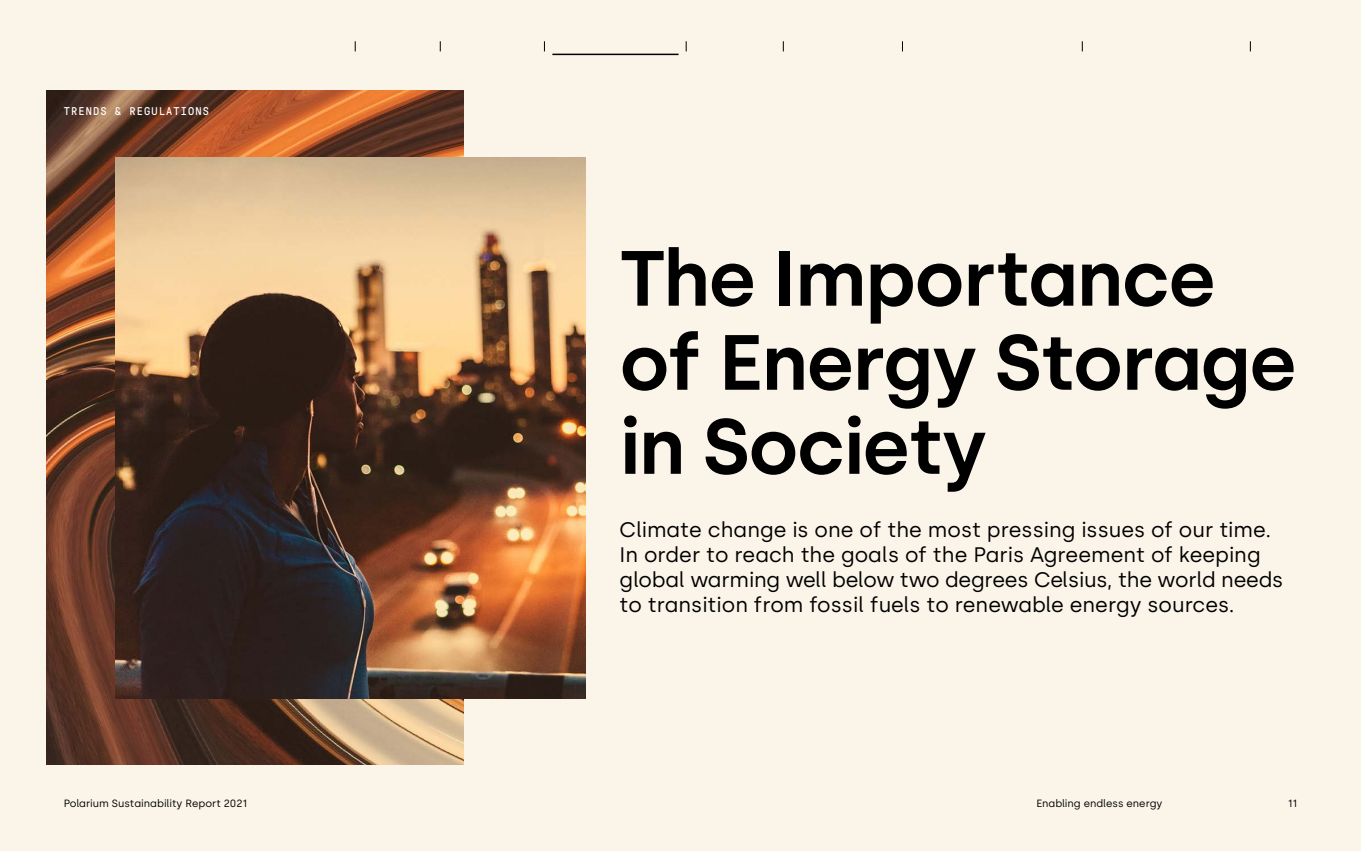
<style>
.page{position:relative;width:1361px;height:851px;background:#fff}
.page>*{position:absolute;margin:0;border:0;box-sizing:border-box;transform-origin:0 0}
.t1{font:600 78px/84px "Silka";letter-spacing:-.02em;color:#000}
.t2{font:21px/25.2px "Silka";color:#000}
.t3{font:11.25px "GT Pressura Mono";letter-spacing:.1em;color:#fff}
.t4{font:10.5px "Silka";color:#000}
</style>
<div class="page">
<div style="left:0;top:0;width:1361px;height:850px;background:#fbf4e9"></div>
<img style="left:47px;top:90px;width:416px;height:674px">
<img style="left:116px;top:157px;width:469px;height:541px">
<hr style="left:552px;top:54px;width:126px;height:1px;background:#000">
<p class="t3" style="left:64px;top:105px;width:147px">TRENDS &amp; REGULATIONS</p>
<h1 class="t1" style="left:619px;top:236px;width:679px">The Importance of Energy Storage in Society</h1>
<p class="t2" style="left:619px;top:516px;width:665px">Climate change is one of the most pressing issues of our time.<br>In order to reach the goals of the Paris Agreement of keeping global warming well below two degrees Celsius, the world needs to transition from fossil fuels to renewable energy sources.</p>
<p class="t4" style="left:64px;top:797px;width:185px">Polarium Sustainability Report 2021</p>
<p class="t4" style="left:1036px;top:797px;width:128px">Enabling endless energy</p>
<p class="t4" style="left:1287px;top:797px;width:11px">11</p>
</div>
